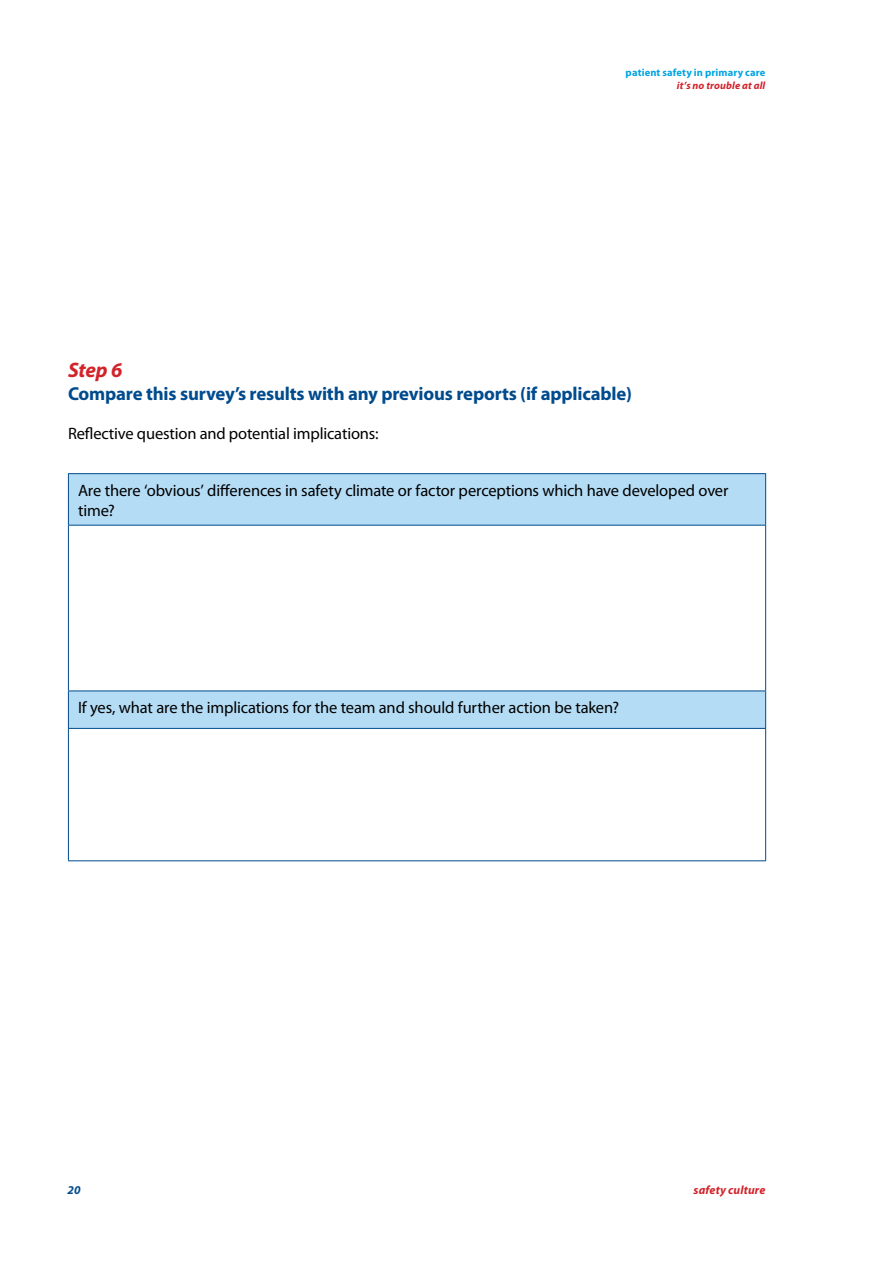
<style>
.page{position:relative;width:893px;height:1263px;background:#fff}
.page>*{position:absolute;margin:0;border:0;box-sizing:border-box;transform-origin:0 0}
.t1{font:italic 700 21px "Myriad Pro";color:#d2232a}
.t2{font:700 18.75px "Myriad Pro";letter-spacing:-.01em;color:#004b8d}
.t3{font:16.5px/19.8px "Myriad Pro";letter-spacing:-.01em;color:#000}
.t4{font:italic 700 12px "Myriad Pro";letter-spacing:.01em;color:#d2232a}
.t5{font:italic 700 12px "Myriad Pro";color:#004b8d}
.t6{font:700 10.5px "Myriad Pro";letter-spacing:.01em;color:#00a4e3}
.t7{font:italic 700 10.5px "Myriad Pro";letter-spacing:.015em;color:#d2232a}
</style>
<div class="page">
<div style="left:69px;top:474px;width:696px;height:51px;background:#b4dcf5"></div>
<div style="left:69px;top:691px;width:696px;height:37px;background:#b4dcf5"></div>
<hr style="left:68px;top:473px;width:698px;height:1px;background:#004b8d">
<hr style="left:68px;top:474px;width:1px;height:51px;background:#004b8d">
<hr style="left:765px;top:474px;width:1px;height:51px;background:#004b8d">
<hr style="left:68px;top:525px;width:698px;height:1px;background:#004b8d">
<hr style="left:68px;top:525px;width:1px;height:165px;background:#004b8d">
<hr style="left:765px;top:525px;width:1px;height:165px;background:#004b8d">
<hr style="left:68px;top:690px;width:698px;height:1px;background:#004b8d">
<hr style="left:68px;top:691px;width:1px;height:37px;background:#004b8d">
<hr style="left:765px;top:691px;width:1px;height:37px;background:#004b8d">
<hr style="left:68px;top:728px;width:698px;height:1px;background:#004b8d">
<hr style="left:68px;top:729px;width:1px;height:131px;background:#004b8d">
<hr style="left:765px;top:729px;width:1px;height:131px;background:#004b8d">
<hr style="left:68px;top:860px;width:698px;height:1px;background:#004b8d">
<p class="t6" style="left:626px;top:66px;width:141px">patient safety in primary care</p>
<p class="t7" style="left:677px;top:78px;width:90px">it’s no trouble at all</p>
<p class="t1" style="left:68px;top:356px;width:56px">Step 6</p>
<p class="t2" style="left:68px;top:381px;width:566px">Compare this survey’s results with any previous reports (if applicable)</p>
<p class="t3" style="left:68px;top:424px;width:312px">Reflective question and potential implications:</p>
<p class="t3" style="left:78px;top:480px;width:652px">Are there ‘obvious’ differences in safety climate or factor perceptions which have developed over time?</p>
<p class="t3" style="left:78px;top:697px;width:543px">If yes, what are the implications for the team and should further action be taken?</p>
<p class="t5" style="left:68px;top:1182px;width:15px">20</p>
<p class="t4" style="left:694px;top:1182px;width:73px">safety culture</p>
</div>
